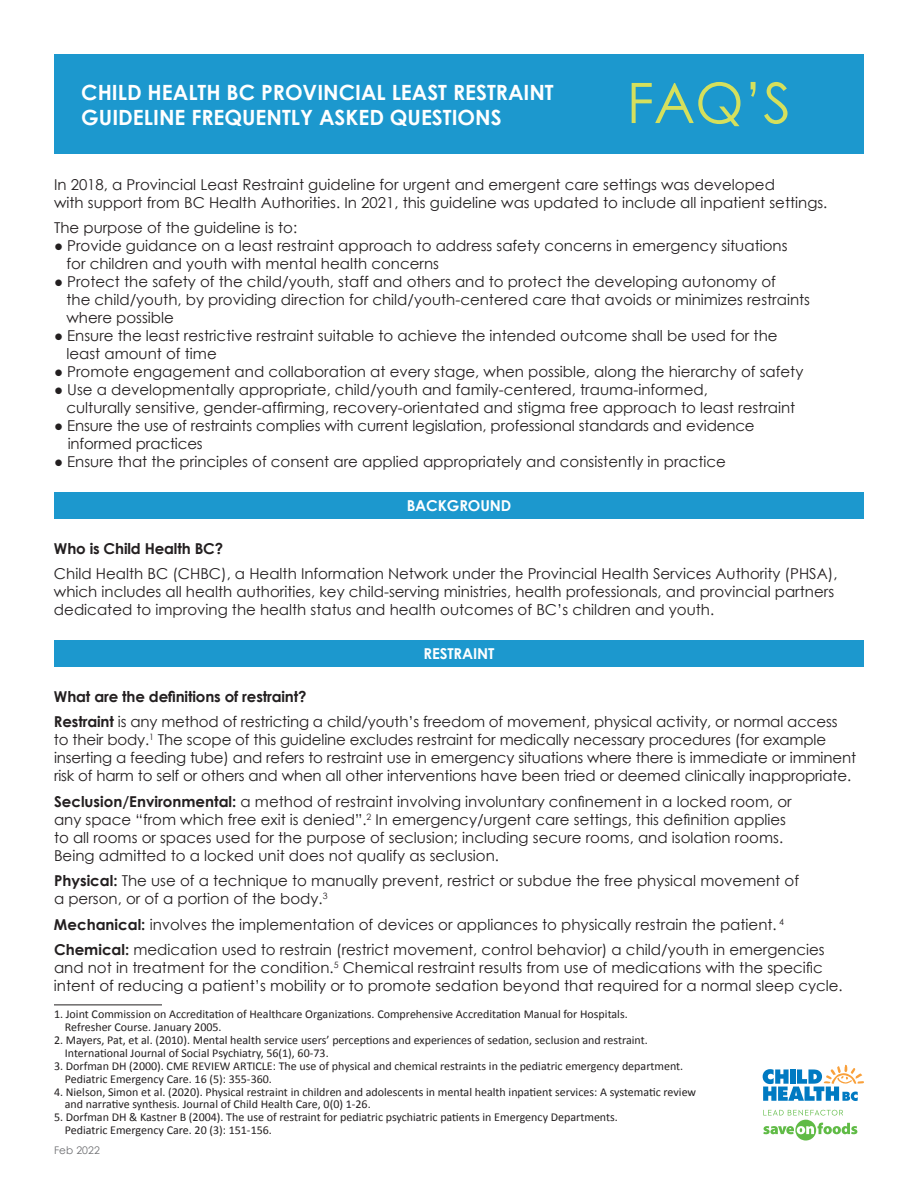
<style>
.page{position:relative;width:918px;height:1188px;background:#fff}
.page>*{position:absolute;margin:0;border:0;box-sizing:border-box;transform-origin:0 0}
.t1{font:700 21px/25.2px "Century Gothic";color:#fff}
.t2{font:15px/18px "Century Gothic";color:#231f20}
.t3{font:700 15px "Century Gothic";letter-spacing:-.01em;color:#fff}
.t4{font:700 15px "Century Gothic";letter-spacing:-.01em;color:#231f20}
.t5{font:12px/12.9px "Calibri";color:#231f20}
.t6{font:10.5px "Century Gothic";letter-spacing:.01em;color:#6c6d70}
.s1{font-weight:700}
</style>
<div class="page">
<div style="left:54px;top:640px;width:810px;height:27px;background:#1c98ce"></div>
<svg style="left:763px;top:1065px;width:101px;height:36px"></svg>
<svg style="left:763px;top:1110px;width:94px;height:31px"></svg>
<div style="left:54px;top:55px;width:810px;height:99px;background:#1c98ce"></div>
<svg style="left:632px;top:82px;width:156px;height:44px"></svg>
<div style="left:54px;top:492px;width:810px;height:27px;background:#1c98ce"></div>
<hr style="left:54px;top:1005px;width:108px;height:1px;background:#231f20">
<h1 class="t1" style="left:81px;top:79px;width:474px">CHILD HEALTH BC PROVINCIAL LEAST RESTRAINT<br>GUIDELINE FREQUENTLY ASKED QUESTIONS</h1>
<p class="t2" style="left:54px;top:175px;width:775px">In 2018, a Provincial Least Restraint guideline for urgent and emergent care settings was developed<br>with support from BC Health Authorities. In 2021, this guideline was updated to include all inpatient settings.</p>
<p class="t2" style="left:54px;top:219px;width:245px">The purpose of the guideline is to:</p>
<p class="t2" style="left:66px;top:237px;width:723px;text-indent:-12px">● Provide guidance on a least restraint approach to address safety concerns in emergency situations for children and youth with mental health concerns</p>
<p class="t2" style="left:66px;top:273px;width:745px;text-indent:-12px">● Protect the safety of the child/youth, staff and others and to protect the developing autonomy of<br>the child/youth, by providing direction for child/youth-centered care that avoids or minimizes restraints where possible</p>
<p class="t2" style="left:66px;top:327px;width:713px;text-indent:-12px">● Ensure the least restrictive restraint suitable to achieve the intended outcome shall be used for the least amount of time</p>
<p class="t2" style="left:54px;top:363px;width:751px">● Promote engagement and collaboration at every stage, when possible, along the hierarchy of safety</p>
<p class="t2" style="left:66px;top:381px;width:730px;text-indent:-12px">● Use a developmentally appropriate, child/youth and family-centered, trauma-informed,<br>culturally sensitive, gender-affirming, recovery-orientated and stigma free approach to least restraint</p>
<p class="t2" style="left:68px;top:417px;width:688px;text-indent:-14px">● Ensure the use of restraints complies with current legislation, professional standards and evidence informed practices</p>
<p class="t2" style="left:54px;top:453px;width:674px">● Ensure that the principles of consent are applied appropriately and consistently in practice</p>
<p class="t3" style="left:407px;top:494px;width:106px">BACKGROUND</p>
<p class="t4" style="left:54px;top:537px;width:171px">Who is Child Health BC?</p>
<p class="t2" style="left:54px;top:565px;width:785px">Child Health BC (CHBC), a Health Information Network under the Provincial Health Services Authority (PHSA), which includes all health authorities, key child-serving ministries, health professionals, and provincial partners dedicated to improving the health status and health outcomes of BC’s children and youth.</p>
<p class="t3" style="left:424px;top:642px;width:72px">RESTRAINT</p>
<p class="t2" style="left:54px;top:683px;width:785px;line-height:25.5px"><span class="s1">What are the definitions of restraint?<br>Restraint</span> is any method of restricting a child/youth’s freedom of movement, physical activity, or normal access</p>
<p class="t2" style="left:54px;top:731px;width:804px">to their body.<sup>1</sup> The scope of this guideline excludes restraint for medically necessary procedures (for example inserting a feeding tube) and refers to restraint use in emergency situations where there is immediate or imminent risk of harm to self or others and when all other interventions have been tried or deemed clinically inappropriate.</p>
<p class="t2" style="left:54px;top:792px;width:739px"><span class="s1">Seclusion/Environmental:</span> a method of restraint involving involuntary confinement in a locked room, or any space “from which free exit is denied”.<sup>2</sup> In emergency/urgent care settings, this definition applies to all rooms or spaces used for the purpose of seclusion; including secure rooms, and isolation rooms.<br>Being admitted to a locked unit does not qualify as seclusion.</p>
<p class="t2" style="left:54px;top:872px;width:747px"><span class="s1">Physical:</span> The use of a technique to manually prevent, restrict or subdue the free physical movement of a person, or of a portion of the body.<sup>3</sup></p>
<p class="t2" style="left:54px;top:911px;width:772px;line-height:25.5px"><span class="s1">Mechanical:</span> involves the implementation of devices or appliances to physically restrain the patient. <sup>4<br></sup><span class="s1">Chemical:</span> medication used to restrain (restrict movement, control behavior) a child/youth in emergencies</p>
<p class="t2" style="left:54px;top:959px;width:790px">and not in treatment for the condition.<sup>5</sup> Chemical restraint results from use of medications with the specific intent of reducing a patient’s mobility or to promote sedation beyond that required for a normal sleep cycle.</p>
<p class="t5" style="left:65px;top:1007px;width:564px;text-indent:-11px">1. Joint Commission on Accreditation of Healthcare Organizations. Comprehensive Accreditation Manual for Hospitals.<br>Refresher Course. January 2005.</p>
<p class="t5" style="left:65px;top:1033px;width:585px;text-indent:-11px">2. Mayers, Pat, et al. (2010). Mental health service users’ perceptions and experiences of sedation, seclusion and restraint.<br>International Journal of Social Psychiatry, 56(1), 60-73.</p>
<p class="t5" style="left:65px;top:1059px;width:620px;text-indent:-11px">3. Dorfman DH (2000). CME REVIEW ARTICLE: The use of physical and chemical restraints in the pediatric emergency department.<br>Pediatric Emergency Care. 16 (5): 355-360.</p>
<p class="t5" style="left:65px;top:1085px;width:633px;text-indent:-11px">4. Nielson, Simon et al. (2020). Physical restraint in children and adolescents in mental health inpatient services: A systematic review and narrative synthesis. Journal of Child Health Care, 0(0) 1-26.</p>
<p class="t5" style="left:65px;top:1111px;width:555px;text-indent:-11px">5. Dorfman DH &amp; Kastner B (2004). The use of restraint for pediatric psychiatric patients in Emergency Departments.<br>Pediatric Emergency Care. 20 (3): 151-156.</p>
<p class="t6" style="left:54px;top:1142px;width:47px">Feb 2022</p>
</div>
